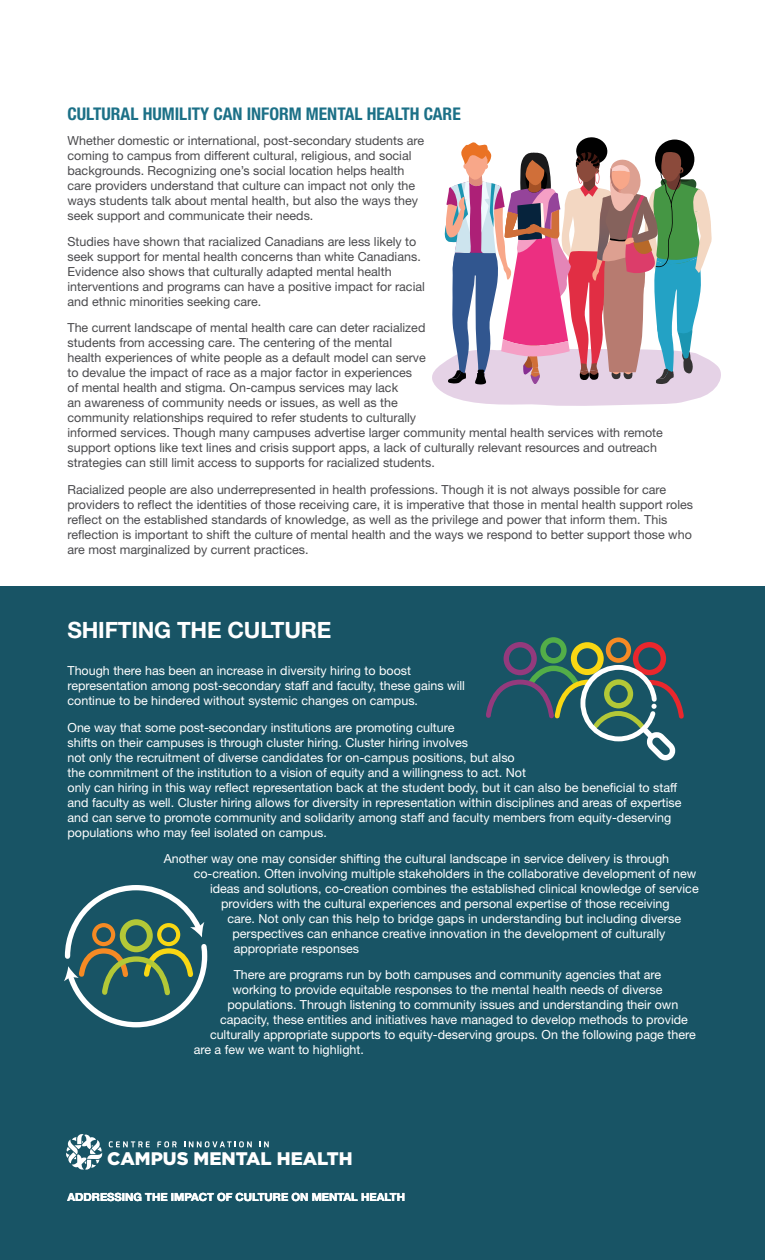
<style>
.page{position:relative;width:765px;height:1260px;background:#fff}
.page>*{position:absolute;margin:0;border:0;box-sizing:border-box;transform-origin:0 0}
.t1{font:700 22.5px "Helvetica Neue LT Std";letter-spacing:-.01em;color:#fff}
.t2{font:900 18.25px "Gotham";color:#fff}
.t3{font:700 condensed 17.5px "Helvetica Neue LT Std";color:#1c7087}
.t4{font:12.5px/15px "Helvetica Neue LT Std";color:#fff}
.t5{font:12.5px/15px "Helvetica Neue LT Std";color:#4a4a4d}
.t6{font:700 11.25px "Helvetica Neue LT Std";color:#fff}
</style>
<div class="page">
<div style="left:0;top:587px;width:765px;height:673px;background:#185465"></div>
<svg style="left:432px;top:137px;width:289px;height:269px"></svg>
<svg style="left:486px;top:637px;width:198px;height:123px"></svg>
<svg style="left:64px;top:885px;width:144px;height:143px"></svg>
<svg style="left:109px;top:1141px;width:41px;height:6px"></svg>
<svg style="left:157px;top:1141px;width:20px;height:6px"></svg>
<svg style="left:184px;top:1141px;width:68px;height:6px"></svg>
<svg style="left:260px;top:1141px;width:9px;height:6px"></svg>
<svg style="left:66px;top:1134px;width:36px;height:36px"></svg>
<h3 class="t3" style="left:68px;top:104px;width:395px">CULTURAL HUMILITY CAN INFORM MENTAL HEALTH CARE</h3>
<p class="t5" style="left:68px;top:133px;width:358px">Whether domestic or international, post-secondary students are coming to campus from different cultural, religious, and social backgrounds. Recognizing one’s social location helps health care providers understand that culture can impact not only the ways students talk about mental health, but also the ways they seek support and communicate their needs.</p>
<p class="t5" style="left:68px;top:234px;width:359px">Studies have shown that racialized Canadians are less likely to seek support for mental health concerns than white Canadians.<br>Evidence also shows that culturally adapted mental health interventions and programs can have a positive impact for racial and ethnic minorities seeking care.</p>
<p class="t5" style="left:68px;top:320px;width:597px">The current landscape of mental health care can deter racialized<br>students from accessing care. The centering of the mental<br>health experiences of white people as a default model can serve<br>to devalue the impact of race as a major factor in experiences<br>of mental health and stigma. On-campus services may lack<br>an awareness of community needs or issues, as well as the<br>community relationships required to refer students to culturally<br>informed services. Though many campuses advertise larger community mental health services with remote support options like text lines and crisis support apps, a lack of culturally relevant resources and outreach strategies can still limit access to supports for racialized students.</p>
<p class="t5" style="left:68px;top:482px;width:627px">Racialized people are also underrepresented in health professions. Though it is not always possible for care providers to reflect the identities of those receiving care, it is imperative that those in mental health support roles reflect on the established standards of knowledge, as well as the privilege and power that inform them. This reflection is important to shift the culture of mental health and the ways we respond to better support those who are most marginalized by current practices.</p>
<h1 class="t1" style="left:68px;top:616px;width:266px">SHIFTING THE CULTURE</h1>
<p class="t4" style="left:68px;top:663px;width:399px">Though there has been an increase in diversity hiring to boost representation among post-secondary staff and faculty, these gains will continue to be hindered without systemic changes on campus.</p>
<p class="t4" style="left:68px;top:720px;width:616px">One way that some post-secondary institutions are promoting culture<br>shifts on their campuses is through cluster hiring. Cluster hiring involves<br>not only the recruitment of diverse candidates for on-campus positions, but also<br>the commitment of the institution to a vision of equity and a willingness to act. Not<br>only can hiring in this way reflect representation back at the student body, but it can also be beneficial to staff and faculty as well. Cluster hiring allows for diversity in representation within disciplines and areas of expertise and can serve to promote community and solidarity among staff and faculty members from equity-deserving populations who may feel isolated on campus.</p>
<p class="t4" style="left:164px;top:851px;width:507px">Another way one may consider shifting the cultural landscape in service delivery is through</p>
<p class="t4" style="left:194px;top:866px;width:504px">co-creation. Often involving multiple stakeholders in the collaborative development of new</p>
<p class="t4" style="left:210px;top:881px;width:490px">ideas and solutions, co-creation combines the established clinical knowledge of service</p>
<p class="t4" style="left:221px;top:896px;width:450px">providers with the cultural experiences and personal expertise of those receiving</p>
<p class="t4" style="left:228px;top:911px;width:455px">care. Not only can this help to bridge gaps in understanding but including diverse</p>
<p class="t4" style="left:232px;top:926px;width:434px">perspectives can enhance creative innovation in the development of culturally</p>
<p class="t4" style="left:234px;top:941px;width:127px">appropriate responses</p>
<p class="t4" style="left:234px;top:967px;width:429px">There are programs run by both campuses and community agencies that are</p>
<p class="t4" style="left:232px;top:982px;width:431px">working to provide equitable responses to the mental health needs of diverse</p>
<p class="t4" style="left:228px;top:997px;width:452px">populations. Through listening to community issues and understanding their own</p>
<p class="t4" style="left:220px;top:1012px;width:469px">capacity, these entities and initiatives have managed to develop methods to provide</p>
<p class="t4" style="left:210px;top:1027px;width:487px">culturally appropriate supports to equity-deserving groups. On the following page there</p>
<p class="t4" style="left:194px;top:1042px;width:172px">are a few we want to highlight.</p>
<h2 class="t2" style="left:107px;top:1148px;width:247px">CAMPUS MENTAL HEALTH</h2>
<p class="t6" style="left:68px;top:1190px;width:339px">ADDRESSING THE IMPACT OF CULTURE ON MENTAL HEALTH</p>
</div>
